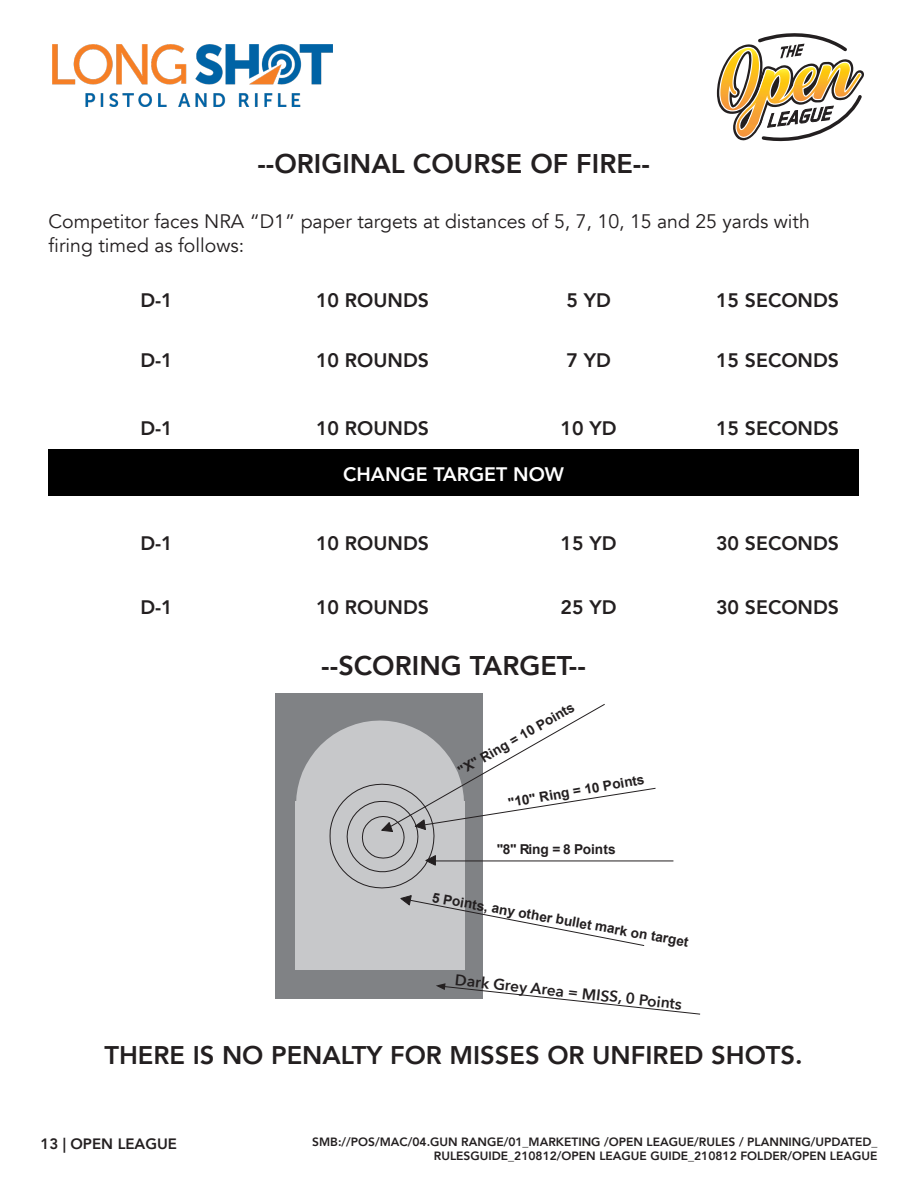
<style>
.page{position:relative;width:918px;height:1188px;background:#fff}
.page>*{position:absolute;margin:0;border:0;box-sizing:border-box;transform-origin:0 0}
.t1{font:800 27px "Avenir";color:#231f20}
.Subhead{font:800 25.5px "Avenir";color:#231f20}
.t2{font:20.25px "Times New Roman";color:#231f20}
.t3{font:800 19.5px "Avenir";color:#231f20}
.t4{font:19.5px/23.4px "Avenir";color:#231f20}
.t5{font:800 19.5px "Avenir";color:#fff}
.t6{font:600 15.45px "Avenir Next";color:#231f20}
.t7{font:800 15px "Avenir";color:#231f20}
.t8{font:700 13.65px "Arial";letter-spacing:-.005em;color:#231f20}
.t9{font:800 12px/14.4px "Avenir";color:#231f20;text-align:right}
</style>
<div class="page">
<div style="left:49px;top:449px;width:810px;height:47px;background:#000"></div>
<img style="left:53px;top:44px;width:280px;height:62px">
<div style="left:275px;top:693px;width:208px;height:306px;background:#808285"></div>
<div style="left:295px;top:801px;width:169px;height:169px;background:#c7c8ca"></div>
<svg style="left:296px;top:704px;width:360px;height:184px"></svg>
<hr style="left:432px;top:861px;width:241px;height:1px;background:#231f20">
<svg style="left:400px;top:895px;width:245px;height:51px"></svg>
<svg style="left:436px;top:983px;width:265px;height:32px"></svg>
<svg style="left:717px;top:33px;width:147px;height:109px"></svg>
<p class="t1" style="left:257px;top:142px;width:394px">--ORIGINAL COURSE OF FIRE--</p>
<p class="t4" style="left:49px;top:210px;width:763px">Competitor faces NRA “D1” paper targets at distances of 5, 7, 10, 15 and 25 yards with firing timed as follows:</p>
<p class="t3" style="left:140px;top:285px;width:34px">D-1</p>
<p class="t3" style="left:316px;top:285px;width:114px">10 ROUNDS</p>
<p class="t3" style="left:566px;top:285px;width:46px">5 YD</p>
<p class="t3" style="left:716px;top:285px;width:125px">15 SECONDS</p>
<p class="t2" style="left:97px;top:242px;width:33px">D-1</p>
<p class="t3" style="left:140px;top:345px;width:34px">D-1</p>
<p class="t3" style="left:316px;top:345px;width:114px">10 ROUNDS</p>
<p class="t3" style="left:566px;top:345px;width:46px">7 YD</p>
<p class="t3" style="left:716px;top:345px;width:125px">15 SECONDS</p>
<p class="t3" style="left:140px;top:413px;width:34px">D-1</p>
<p class="t3" style="left:316px;top:413px;width:114px">10 ROUNDS</p>
<p class="t3" style="left:561px;top:413px;width:57px">10 YD</p>
<p class="t3" style="left:716px;top:413px;width:125px">15 SECONDS</p>
<p class="t5" style="left:343px;top:459px;width:222px">CHANGE TARGET NOW</p>
<p class="t3" style="left:140px;top:528px;width:34px">D-1</p>
<p class="t3" style="left:316px;top:528px;width:114px">10 ROUNDS</p>
<p class="t3" style="left:561px;top:528px;width:57px">15 YD</p>
<p class="t3" style="left:716px;top:528px;width:125px">30 SECONDS</p>
<p class="t3" style="left:140px;top:593px;width:34px">D-1</p>
<p class="t3" style="left:316px;top:593px;width:114px">10 ROUNDS</p>
<p class="t3" style="left:561px;top:593px;width:57px">25 YD</p>
<p class="t3" style="left:716px;top:593px;width:125px">30 SECONDS</p>
<p class="t1" style="left:321px;top:645px;width:266px">--SCORING TARGET--</p>
<p class="t8" style="left:455px;top:764px;width:133px;rotate:-30deg">"X" Ring = 10 Points</p>
<p class="t8" style="left:507px;top:794px;width:140px;rotate:-10deg">"10" Ring = 10 Points</p>
<p class="t8" style="left:497px;top:841px;width:121px">"8" Ring = 8 Points</p>
<p class="t8" style="left:434px;top:888px;width:262px;rotate:10deg">5 Points, any other bullet mark on target</p>
<p class="t6" style="left:457px;top:967px;width:230px;rotate:6deg">Dark Grey Area = MISS, 0 Points</p>
<p class="Subhead" style="left:104px;top:1035px;width:700px">THERE IS NO PENALTY FOR MISSES OR UNFIRED SHOTS.</p>
<p class="t7" style="left:40px;top:1132px;width:138px">13 | OPEN LEAGUE</p>
<p class="t9" style="left:312px;top:1135px;width:567px">SMB://POS/MAC/04.GUN RANGE/01_MARKETING /OPEN LEAGUE/RULES / PLANNING/UPDATED_<br>RULESGUIDE_210812/OPEN LEAGUE GUIDE_210812 FOLDER/OPEN LEAGUE</p>
</div>
